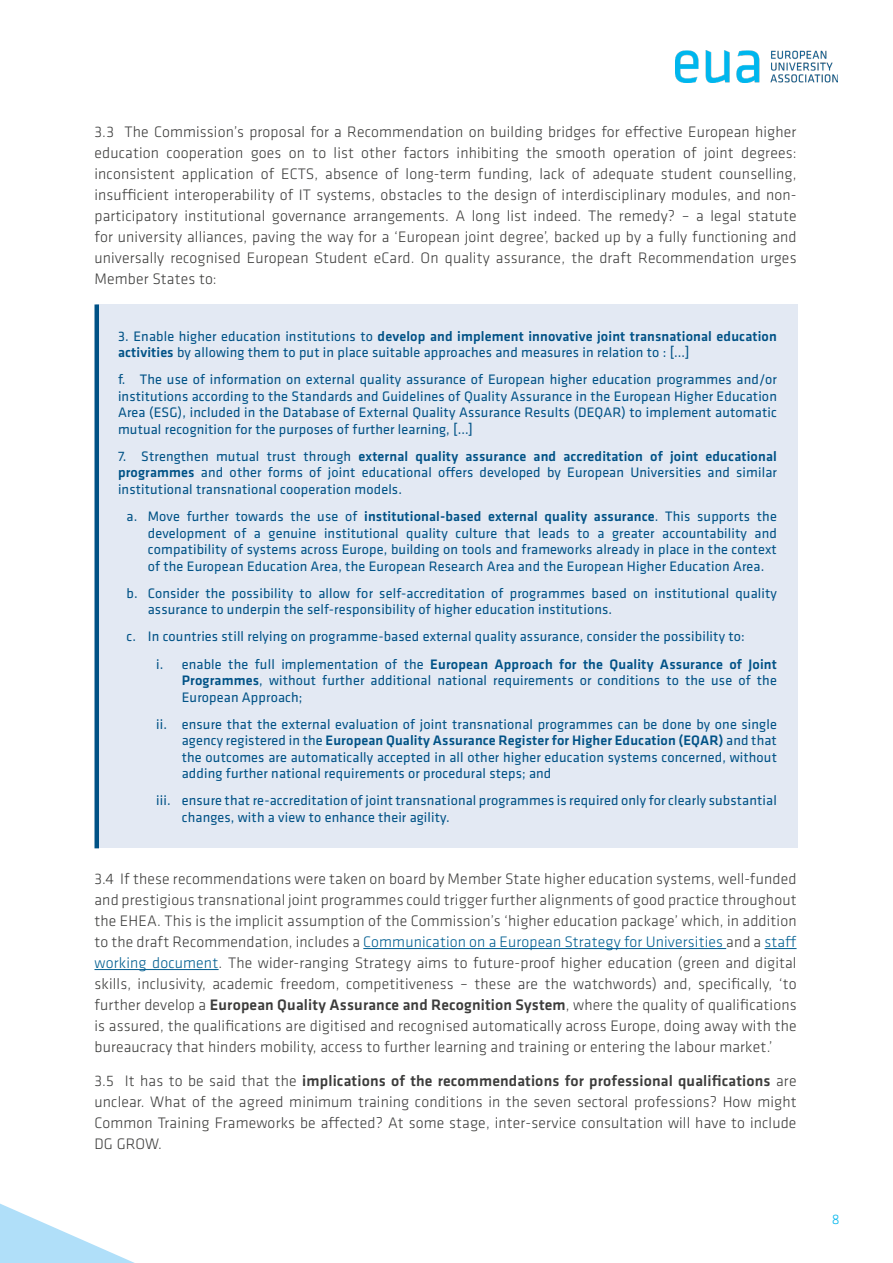
<style>
.page{position:relative;width:893px;height:1263px;background:#fff}
.page>*{position:absolute;margin:0;border:0;box-sizing:border-box;transform-origin:0 0}
.t1{font:300 15.75px/21px "Klavika Basic";letter-spacing:.01em;color:#3c3c3b;text-align:justify}
.t2{font:14.25px/16.5px "Klavika Basic";letter-spacing:.01em;color:#005286}
.t3{font:300 14.25px "Klavika Basic";color:#00b6ed}
.s1{font-weight:500}
.s2{color:#005e90}
</style>
<div class="page">
<svg style="left:0;top:1203px;width:135px;height:60px"></svg>
<img style="left:675px;top:50px;width:162px;height:32px">
<hr style="left:363px;top:948px;width:363px;height:1px;background:#005e90">
<hr style="left:764px;top:948px;width:32px;height:1px;background:#005e90">
<hr style="left:94px;top:969px;width:125px;height:1px;background:#005e90">
<div style="left:97px;top:304px;width:701px;height:544px;background:#e3e9f3"></div>
<div style="left:94px;top:304px;width:5px;height:544px;background:#005286"></div>
<p class="t1" style="left:94px;top:121px;width:704px">3.3 The Commission’s proposal for a Recommendation on building bridges for effective European higher education cooperation goes on to list other factors inhibiting the smooth operation of joint degrees: inconsistent application of ECTS, absence of long-term funding, lack of adequate student counselling, insufficient interoperability of IT systems, obstacles to the design of interdisciplinary modules, and non&shy;participatory institutional governance arrangements. A long list indeed. The remedy? – a legal statute for university alliances, paving the way for a ‘European joint degree’, backed up by a fully functioning and universally recognised European Student eCard. On quality assurance, the draft Recommendation urges Member States to:</p>
<p class="t2" style="left:118px;top:327px;width:660px">3. Enable higher education institutions to <span class="s1">develop and implement innovative joint transnational education activities</span> by allowing them to put in place suitable approaches and measures in relation to : […]</p>
<p class="t2" style="left:118px;top:371px;width:660px;text-align:justify">f. The use of information on external quality assurance of European higher education programmes and/or institutions according to the Standards and Guidelines of Quality Assurance in the European Higher Education Area (ESG), included in the Database of External Quality Assurance Results (DEQAR) to implement automatic mutual recognition for the purposes of further learning, […]</p>
<p class="t2" style="left:118px;top:447px;width:660px;text-align:justify">7. Strengthen mutual trust through <span class="s1">external quality assurance and accreditation of joint educational programmes</span> and other forms of joint educational offers developed by European Universities and similar institutional transnational cooperation models.</p>
<p class="t2" style="left:148px;top:508px;width:631px;text-align:justify;text-indent:-21px">a. Move further towards the use of <span class="s1">institutional-based external quality assurance</span>. This supports the development of a genuine institutional quality culture that leads to a greater accountability and compatibility of systems across Europe, building on tools and frameworks already in place in the context of the European Education Area, the European Research Area and the European Higher Education Area.</p>
<p class="t2" style="left:148px;top:584px;width:631px;text-indent:-21px">b. Consider the possibility to allow for self-accreditation of programmes based on institutional quality assurance to underpin the self-responsibility of higher education institutions.</p>
<p class="t2" style="left:156px;top:623px;width:622px;line-height:27.2px;text-indent:-30px">c. In countries still relying on programme-based external quality assurance, consider the possibility to:<br>i. enable the full implementation of the <span class="s1">European Approach for the Quality Assurance of Joint</span></p>
<p class="t2" style="left:182px;top:672px;width:597px"><span class="s1">Programmes</span>, without further additional national requirements or conditions to the use of the<br>European Approach;</p>
<p class="t2" style="left:182px;top:715px;width:597px;text-align:justify;text-indent:-26px">ii. ensure that the external evaluation of joint transnational programmes can be done by one single agency registered in the <span class="s1">European Quality Assurance Register for Higher Education (EQAR)</span> and that the outcomes are automatically accepted in all other higher education systems concerned, without adding further national requirements or procedural steps; and</p>
<p class="t2" style="left:182px;top:792px;width:597px;text-indent:-26px">iii. ensure that re-accreditation of joint transnational programmes is required only for clearly substantial changes, with a view to enhance their agility.</p>
<p class="t1" style="left:94px;top:868px;width:704px">3.4 If these recommendations were taken on board by Member State higher education systems, well-funded and prestigious transnational joint programmes could trigger further alignments of good practice throughout the EHEA. This is the implicit assumption of the Commission’s ‘higher education package’ which, in addition to the draft Recommendation, includes a <span class="s2">Communication on a European Strategy for Universities</span> and a <span class="s2">staff working document</span>. The wider-ranging Strategy aims to future-proof higher education (green and digital skills, inclusivity, academic freedom, competitiveness – these are the watchwords) and, specifically, ‘to further develop a <span class="s1">European Quality Assurance and Recognition System</span>, where the quality of qualifications is assured, the qualifications are digitised and recognised automatically across Europe, doing away with the bureaucracy that hinders mobility, access to further learning and training or entering the labour market.’</p>
<p class="t1" style="left:94px;top:1070px;width:704px">3.5 It has to be said that the <span class="s1">implications of the recommendations for professional qualifications</span> are unclear. What of the agreed minimum training conditions in the seven sectoral professions? How might Common Training Frameworks be affected? At some stage, inter-service consultation will have to include DG GROW.</p>
<p class="t3" style="left:832px;top:1210px;width:9px">8</p>
</div>
